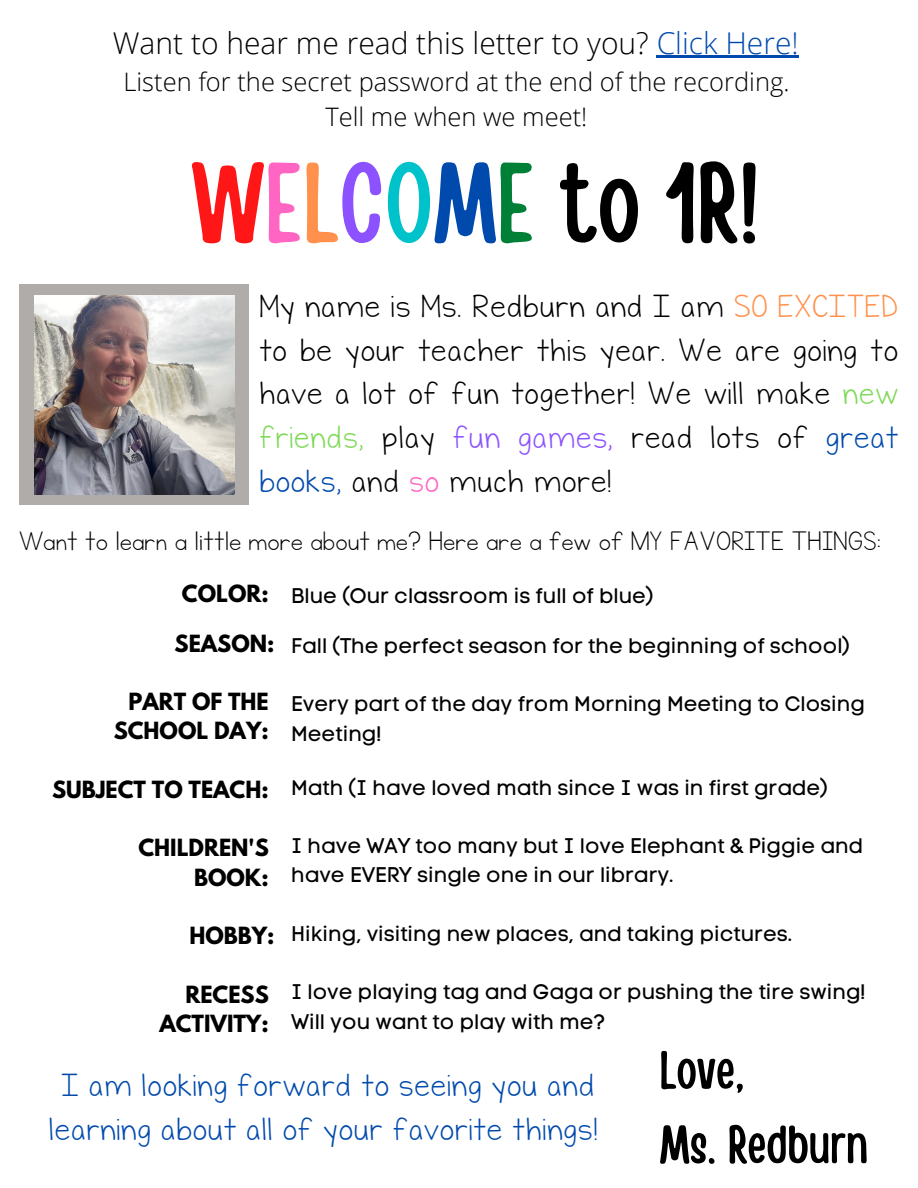
<style>
.page{position:relative;width:918px;height:1188px;background:#fff}
.page>*{position:absolute;margin:0;border:0;box-sizing:border-box;transform-origin:0 0}
.t1{font:112.65px "Handy Casual Condensed";color:#000}
.t2{font:53.55px "Handy Casual Condensed";color:#000}
.t3{font:31.5px/43.8px "KG First Time In Forever";color:#000;text-align:justify}
.t4{font:31.5px/43.8px "KG First Time In Forever";color:#004aad;text-align:center}
.t5{font:31.5px "KG Neatly Printed";color:#000}
.t6{font:300 30px "Open Sans";color:#000}
.t7{font:300 25.5px "Open Sans";color:#000}
.t8{font:21px/29.2px "Code Pro Normal LC";color:#000}
.t9{font:700 21px "League Spartan";color:#000}
.s1{color:#004aad}
.s2{color:#ff1616}
.s3{color:#ff66c4}
.s4{color:#ff914d}
.s5{color:#8c52ff}
.s6{color:#00c2cb}
.s7{color:#008037}
.s8{color:#7ed957}
</style>
<div class="page">
<div style="left:19px;top:285px;width:229px;height:220px;background:#b0aca9"></div>
<img style="left:35px;top:295px;width:199px;height:199px">
<hr style="left:657px;top:56px;width:142px;height:2px;background:#004aad">
<p class="t6" style="left:113px;top:22px;width:687px">Want to hear me read this letter to you? <span class="s1">Click Here!</span></p>
<p class="t7" style="left:123px;top:63px;width:667px">Listen for the secret password at the end of the recording.</p>
<p class="t7" style="left:325px;top:98px;width:263px">Tell me when we meet!</p>
<p class="t1" style="left:191px;top:130px;width:572px"><span class="s2">W</span><span class="s3">E</span><span class="s4">L</span><span class="s5">C</span><span class="s6">O</span><span class="s1">M</span><span class="s7">E</span> to 1R!</p>
<p class="t3" style="left:259px;top:285px;width:641px">My name is Ms. Redburn and I am <span class="s4">SO EXCITED </span>to be your teacher this year. We are going to have a lot of fun together! We will make <span class="s8">new friends,</span> play <span class="s5">fun games,</span> read lots of <span class="s1">great books,</span> and <span class="s3">so</span> much more!</p>
<p class="t5" style="left:19px;top:526px;width:864px">Want to learn a little more about me? Here are a few of MY FAVORITE THINGS:</p>
<p class="t9" style="left:182px;top:583px;width:88px">COLOR:</p>
<p class="t9" style="left:175px;top:633px;width:101px">SEASON:</p>
<p class="t8" style="left:291px;top:581px;width:364px">Blue (Our classroom is full of blue)</p>
<p class="t8" style="left:291px;top:631px;width:561px">Fall (The perfect season for the beginning of school)</p>
<p class="t8" style="left:291px;top:689px;width:575px">Every part of the day from Morning Meeting to Closing<br>Meeting!</p>
<p class="t8" style="left:291px;top:773px;width:539px">Math (I have loved math since I was in first grade)</p>
<p class="t8" style="left:291px;top:831px;width:574px">I have WAY too many but I love Elephant &amp; Piggie and have EVERY single one in our library.</p>
<p class="t8" style="left:291px;top:919px;width:503px">Hiking, visiting new places, and taking pictures.</p>
<p class="t8" style="left:291px;top:977px;width:576px">I love playing tag and Gaga or pushing the tire swing!<br>Will you want to play with me?</p>
<p class="t9" style="left:128px;top:691px;width:142px">PART OF THE</p>
<p class="t9" style="left:114px;top:720px;width:157px">SCHOOL DAY:</p>
<p class="t9" style="left:52px;top:779px;width:218px">SUBJECT TO TEACH:</p>
<p class="t9" style="left:138px;top:837px;width:132px">CHILDREN'S</p>
<p class="t9" style="left:194px;top:867px;width:76px">BOOK:</p>
<p class="t9" style="left:189px;top:925px;width:87px">HOBBY:</p>
<p class="t9" style="left:185px;top:984px;width:85px">RECESS</p>
<p class="t9" style="left:159px;top:1013px;width:111px">ACTIVITY:</p>
<p class="t4" style="left:49px;top:1064px;width:551px">I am looking forward to seeing you and learning about all of your favorite things!</p>
<p class="t2" style="left:660px;top:1035px;width:86px">Love,</p>
<p class="t2" style="left:660px;top:1110px;width:210px">Ms. Redburn</p>
</div>
